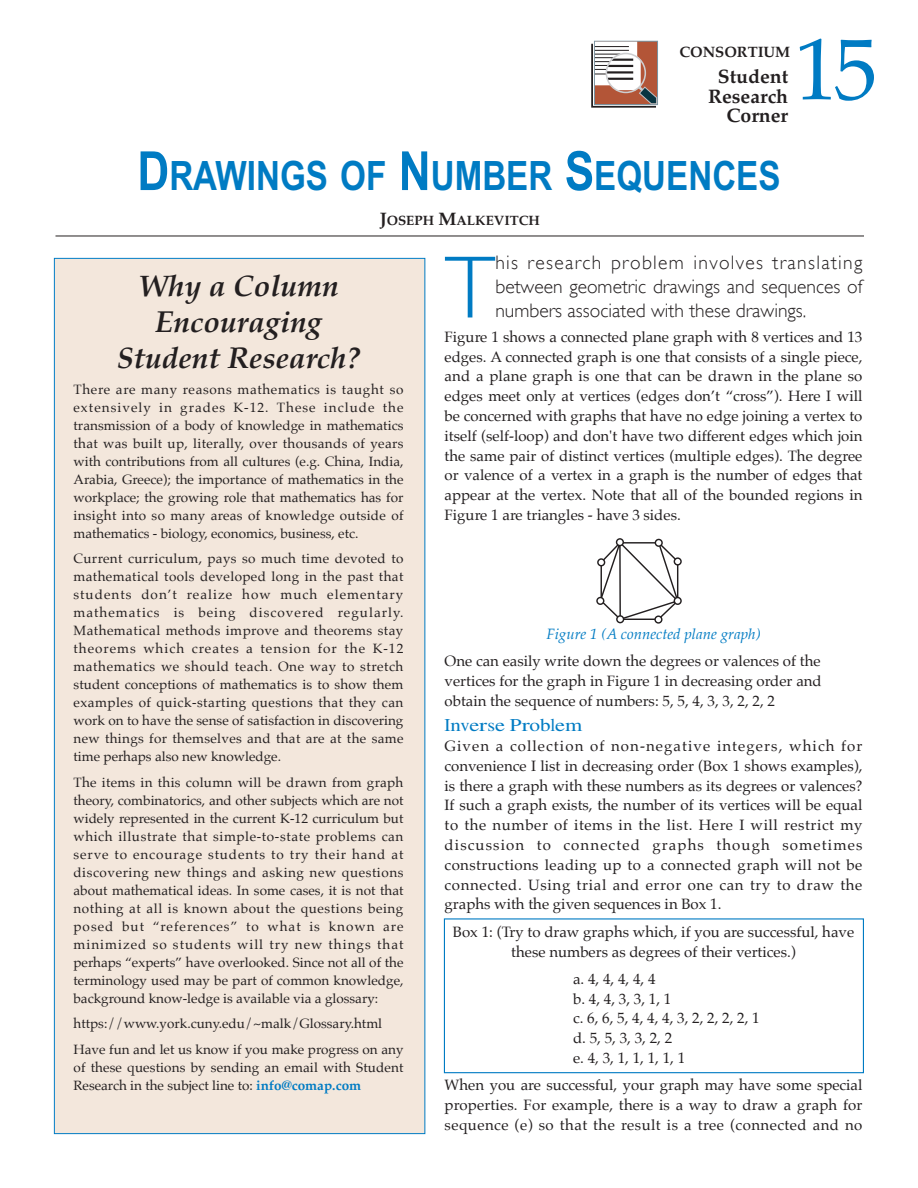
<style>
.page{position:relative;width:918px;height:1188px;background:#fff}
.page>*{position:absolute;margin:0;border:0;box-sizing:border-box;transform-origin:0 0}
.t1{font:300 88.95px "Gill Sans";color:#007bc3}
.t2{font:87.45px "font 79037233 6";color:#007bc3}
.t3{font:700 40.5px "Arial Narrow";color:#007bc3}
.t4{font:30px/36px "font 34538305 6";color:#231f20;text-align:center}
.t5{font:300 19.5px/24px "Gill Sans";color:#231f20;text-align:justify}
.t6{font:19.5px/19.5px "font 23266108 6";color:#231f20;text-align:right}
.t7{font:18px "Times LTMM 1 1000";color:#007bc3;scale:.78 1}
.t8{font:15px/19.8px "font 79037233 6";color:#231f20;text-align:justify}
.t9{font:15px "font 22479682 6";color:#007bc3}
.t10{font:15px "font 17630011 6";color:#231f20}
.t11{font:13.5px/18px "font 79037233 6";letter-spacing:.02em;color:#231f20;text-align:justify}
.t12{font:13.5px/25.5px "font 79037233 6";color:#231f20}
.t13{font:13.5px "font 23266108 6";color:#231f20}
.s1{font-size:54px}
.s2{font-size:18px}
.s3{font-family:"font 23266108 6";color:#007bc3}
.s4{font-family:"Times LTMM 1 1"}
</style>
<div class="page">
<div style="left:54px;top:297px;width:810px;height:837px;background:linear-gradient(to bottom,#fff,#fff)"></div>
<svg style="left:591px;top:42px;width:67px;height:66px"></svg>
<hr style="left:56px;top:236px;width:808px;height:1px;background:#231f20">
<div style="left:55px;top:259px;width:370px;height:874px;background:#f3e7dc"></div>
<div style="left:443px;top:255px;width:421px;height:891px;background:#fff"></div>
<svg style="left:599px;top:538px;width:80px;height:83px"></svg>
<svg style="left:674px;top:558px;width:7px;height:7px"></svg>
<div style="left:674px;top:557px;width:8px;height:9px;border:1px solid #231f20;border-radius:50%"></div>
<div style="left:674px;top:598px;width:7px;height:6px;background:#fff;border-radius:50%"></div>
<div style="left:674px;top:597px;width:8px;height:8px;border:1px solid #231f20;border-radius:50%"></div>
<svg style="left:655px;top:616px;width:7px;height:7px"></svg>
<div style="left:654px;top:615px;width:9px;height:9px;border:1px solid #231f20;border-radius:50%"></div>
<div style="left:617px;top:616px;width:7px;height:7px;background:#fff;border-radius:50%"></div>
<div style="left:616px;top:615px;width:8px;height:8px;border:1px solid #231f20;border-radius:50%"></div>
<div style="left:597px;top:598px;width:7px;height:6px;background:#fff;border-radius:50%"></div>
<div style="left:596px;top:597px;width:8px;height:8px;border:1px solid #231f20;border-radius:50%"></div>
<div style="left:598px;top:559px;width:7px;height:7px;background:#fff;border-radius:50%"></div>
<div style="left:597px;top:558px;width:8px;height:8px;border:1px solid #231f20;border-radius:50%"></div>
<div style="left:617px;top:539px;width:6px;height:7px;background:#fff;border-radius:50%"></div>
<div style="left:616px;top:538px;width:8px;height:8px;border:1px solid #231f20;border-radius:50%"></div>
<div style="left:655px;top:539px;width:7px;height:7px;background:#fff;border-radius:50%"></div>
<div style="left:655px;top:539px;width:8px;height:8px;border:1px solid #231f20;border-radius:50%"></div>
<div style="left:444px;top:918px;width:420px;height:155px;border:1px solid #007bc3"></div>
<p class="t10" style="left:679px;top:44px;width:112px">!"#$"%&amp;'()</p>
<h3 class="t6" style="left:708px;top:68px;width:82px">!"#$%&amp;" '%(%)*+, -.*&amp;%*</h3>
<h2 class="t2" style="left:794px;top:28px;width:85px">!"</h2>
<h3 class="t3" style="left:137px;top:145px;width:645px"><span class="s1">D</span>RAWINGS OF <span class="s1">N</span>UMBER <span class="s1">S</span>EQUENCES</h3>
<p class="t13" style="left:380px;top:214px;width:161px"><span class="s2">/</span>0!123 <span class="s2">4</span>567189:-3</p>
<h3 class="t4" style="left:117px;top:270px;width:245px">!"# % &amp;'()*+ ,+-').%/0+/<br>12)34+2 5464%.-"7</h3>
<p class="t11" style="left:73px;top:381px;width:332px">#$%&amp;% (&amp;% )(*+ &amp;%(,-*, )(.$%)(./0, /, .(12$. ,- %3.%*,/4%5+ /* 2&amp;(6%, 78!9: #$%,% /*0516% .$% .&amp;(*,)/,,/-* -; ( &lt;-6+ -; =*-&gt;5%62% /* )(.$%)(./0, .$(. &gt;(, &lt;1/5. 1?@ 5/.%&amp;(55+@ -4%&amp; .$-1,(*6, -; +%(&amp;, &gt;/.$ 0-*.&amp;/&lt;1./-*, ;&amp;-) (55 015.1&amp;%, A%:2: B$/*(@ C*6/(@ D&amp;(&lt;/(@ E&amp;%%0%FG .$% /)?-&amp;.(*0% -; )(.$%)(./0, /* .$% &gt;-&amp;=?5(0%G .$% 2&amp;-&gt;/*2 &amp;-5% .$(. )(.$%)(./0, $(, ;-&amp; /*,/2$. /*.- ,- )(*+ (&amp;%(, -; =*-&gt;5%62% -1.,/6% -; )(.$%)(./0, 8 &lt;/-5-2+@ %0-*-)/0,@ &lt;1,/*%,,@ %.0:</p>
<p class="t11" style="left:74px;top:551px;width:332px">B1&amp;&amp;%*. 01&amp;&amp;/0151)@ ?(+, ,- )10$ ./)% 6%4-.%6 .- )(.$%)(./0(5 .--5, 6%4%5-?%6 5-*2 /* .$% ?(,. .$(. ,.16%*., 6-*H. &amp;%(5/I% $-&gt; )10$ %5%)%*.(&amp;+ )(.$%)(./0, /, &lt;%/*2 6/,0-4%&amp;%6 &amp;%215(&amp;5+:<br>J(.$%)(./0(5 )%.$-6, /)?&amp;-4% (*6 .$%-&amp;%), ,.(+ .$%-&amp;%), &gt;$/0$ 0&amp;%(.%, ( .%*,/-* ;-&amp; .$% 78!9 )(.$%)(./0, &gt;% ,$-156 .%(0$: K*% &gt;(+ .- ,.&amp;%.0$ ,.16%*. 0-*0%?./-*, -; )(.$%)(./0, /, .- ,$-&gt; .$%) %3()?5%, -; L1/0=8,.(&amp;./*2 L1%,./-*, .$(. .$%+ 0(* &gt;-&amp;= -* .- $(4% .$% ,%*,% -; ,(./,;(0./-* /* 6/,0-4%&amp;/*2 *%&gt; .$/*2, ;-&amp; .$%),%54%, (*6 .$(. (&amp;% (. .$% ,()% ./)% ?%&amp;$(?, (5,- *%&gt; =*-&gt;5%62%:</p>
<p class="t11" style="left:73px;top:774px;width:332px">#$% /.%), /* .$/, 0-51)* &gt;/55 &lt;% 6&amp;(&gt;* ;&amp;-) 2&amp;(?$ .$%-&amp;+@ 0-)&lt;/*(.-&amp;/0,@ (*6 -.$%&amp; ,1&lt;M%0., &gt;$/0$ (&amp;% *-. &gt;/6%5+ &amp;%?&amp;%,%*.%6 /* .$% 01&amp;&amp;%*. 78!9 01&amp;&amp;/0151) &lt;1. &gt;$/0$ /551,.&amp;(.% .$(. ,/)?5%8.-8,.(.% ?&amp;-&lt;5%), 0(* ,%&amp;4% .- %*0-1&amp;(2% ,.16%*., .- .&amp;+ .$%/&amp; $(*6 (.<br>6/,0-4%&amp;/*2 *%&gt; .$/*2, (*6 (,=/*2 *%&gt; L1%,./-*, (&lt;-1. )(.$%)(./0(5 /6%(,: C* ,-)% 0(,%,@ /. /, *-. .$(. *-.$/*2 (. (55 /, =*-&gt;* (&lt;-1. .$% L1%,./-*, &lt;%/*2 ?-,%6 &lt;1. N&amp;%;%&amp;%*0%,O .- &gt;$(. /, =*-&gt;* (&amp;% )/*/)/I%6 ,- ,.16%*., &gt;/55 .&amp;+ *%&gt; .$/*2, .$(. ?%&amp;$(?, N%3?%&amp;.,O $(4% -4%&amp;5--=%6: P/*0% *-. (55 -; .$% .%&amp;)/*-5-2+ 1,%6 )(+ &lt;% ?(&amp;. -; 0-))-* =*-&gt;5%62%@ &lt;(0=2&amp;-1*6 =*-&gt;85%62% /, (4(/5(&lt;5% 4/( ( 25-,,(&amp;+Q</p>
<p class="t12" style="left:74px;top:1012px;width:332px">$..?,QRR&gt;&gt;&gt;:+-&amp;=:01*+:%61RS)(5=RE5-,,(&amp;+:$.)5<br>T(4% ;1* (*6 5%. 1, =*-&gt; /; +-1 )(=% ?&amp;-2&amp;%,, -* (*+</p>
<p class="t11" style="left:74px;top:1059px;width:331px">-; .$%,% L1%,./-*, &lt;+ ,%*6/*2 (* %)(/5 &gt;/.$ P.16%*.<br>U%,%(&amp;0$ /* .$% ,1&lt;M%0. 5/*% .-Q <span class="s3">;&amp;&lt;.=+.&gt;)?@+.&gt;</span></p>
<h1 class="t1" style="left:445px;top:238px;width:52px">T</h1>
<h3 class="t5" style="left:495px;top:251px;width:369px">his research problem involves translating between geometric drawings and sequences of numbers associated with these drawings.</h3>
<p class="t8" style="left:445px;top:328px;width:419px">V/21&amp;% ! ,$-&gt;, ( 0-**%0.%6 ?5(*% 2&amp;(?$ &gt;/.$ W 4%&amp;./0%, (*6 !X %62%,: D 0-**%0.%6 2&amp;(?$ /, -*% .$(. 0-*,/,., -; ( ,/*25% ?/%0%@ (*6 ( ?5(*% 2&amp;(?$ /, -*% .$(. 0(* &lt;% 6&amp;(&gt;* /* .$% ?5(*% ,- %62%, )%%. -*5+ (. 4%&amp;./0%, A%62%, 6-*H. N0&amp;-,,OF: T%&amp;% C &gt;/55 &lt;% 0-*0%&amp;*%6 &gt;/.$ 2&amp;(?$, .$(. $(4% *- %62% M-/*/*2 ( 4%&amp;.%3 .- /.,%5; A,%5;85--?F (*6 6-*Y. $(4% .&gt;- 6/;;%&amp;%*. %62%, &gt;$/0$ M-/* .$% ,()% ?(/&amp; -; 6/,./*0. 4%&amp;./0%, A)15./?5% %62%,F: #$% 6%2&amp;%% -&amp; 4(5%*0% -; ( 4%&amp;.%3 /* ( 2&amp;(?$ /, .$% *1)&lt;%&amp; -; %62%, .$(. (??%(&amp; (. .$% 4%&amp;.%3: Z-.% .$(. (55 -; .$% &lt;-1*6%6 &amp;%2/-*, /* V/21&amp;% ! (&amp;% .&amp;/(*25%, 8 $(4% X ,/6%,:</p>
<p class="t9" style="left:546px;top:626px;width:216px">!"#$%&amp; ( )* +,--&amp;+.&amp;/ 012-&amp; #%2034</p>
<p class="t8" style="left:445px;top:652px;width:379px">K*% 0(* %(,/5+ &gt;&amp;/.% 6-&gt;* .$% 6%2&amp;%%, -&amp; 4(5%*0%, -; .$% 4%&amp;./0%, ;-&amp; .$% 2&amp;(?$ /* V/21&amp;% ! /* 6%0&amp;%(,/*2 -&amp;6%&amp; (*6 -&lt;.(/* .$% ,%L1%*0% -; *1)&lt;%&amp;,Q "@ "@ [@ X@ X@ 9@ 9@ 9</p>
<h3 class="t7" style="left:445px;top:714px;width:178px"><span class="s4">I</span>nverse Prob<span class="s4">l</span>em</h3>
<p class="t8" style="left:445px;top:737px;width:419px">E/4%* ( 0-55%0./-* -; *-*8*%2(./4% /*.%2%&amp;,@ &gt;$/0$ ;-&amp; 0-*4%*/%*0% C 5/,. /* 6%0&amp;%(,/*2 -&amp;6%&amp; A\-3 ! ,$-&gt;, %3()?5%,F@ /, .$%&amp;% ( 2&amp;(?$ &gt;/.$ .$%,% *1)&lt;%&amp;, (, /., 6%2&amp;%%, -&amp; 4(5%*0%,] C; ,10$ ( 2&amp;(?$ %3/,.,@ .$% *1)&lt;%&amp; -; /., 4%&amp;./0%, &gt;/55 &lt;% %L1(5 .- .$% *1)&lt;%&amp; -; /.%), /* .$% 5/,.: T%&amp;% C &gt;/55 &amp;%,.&amp;/0. )+ 6/,01,,/-* .- 0-**%0.%6 2&amp;(?$, .$-12$ ,-)%./)%, 0-*,.&amp;10./-*, 5%(6/*2 1? .- ( 0-**%0.%6 2&amp;(?$ &gt;/55 *-. &lt;% 0-**%0.%6: ^,/*2 .&amp;/(5 (*6 %&amp;&amp;-&amp; -*% 0(* .&amp;+ .- 6&amp;(&gt; .$% 2&amp;(?$, &gt;/.$ .$% 2/4%* ,%L1%*0%, /* \-3 !:</p>
<p class="t8" style="left:453px;top:923px;width:403px;text-align:center">\-3 !Q A#&amp;+ .- 6&amp;(&gt; 2&amp;(?$, &gt;$/0$@ /; +-1 (&amp;% ,100%,,;15@ $(4% .$%,% *1)&lt;%&amp;, (, 6%2&amp;%%, -; .$%/&amp; 4%&amp;./0%,:F</p>
<p class="t8" style="left:573px;top:970px;width:188px;text-align:left">(: [@ [@ [@ [@ [<br>&lt;: [@ [@ X@ X@ !@ !<br>0: _@ _@ "@ [@ [@ [@ X@ 9@ 9@ 9@ 9@ !<br>6: "@ "@ X@ X@ 9@ 9<br>%: [@ X@ !@ !@ !@ !@ !</p>
<p class="t8" style="left:445px;top:1076px;width:419px">`$%* +-1 (&amp;% ,100%,,;15@ +-1&amp; 2&amp;(?$ )(+ $(4% ,-)% ,?%0/(5 ?&amp;-?%&amp;./%,: V-&amp; %3()?5%@ .$%&amp;% /, ( &gt;(+ .- 6&amp;(&gt; ( 2&amp;(?$ ;-&amp; ,%L1%*0% A%F ,- .$(. .$% &amp;%,15. /, ( .&amp;%% A0-**%0.%6 (*6 *-</p>
</div>
